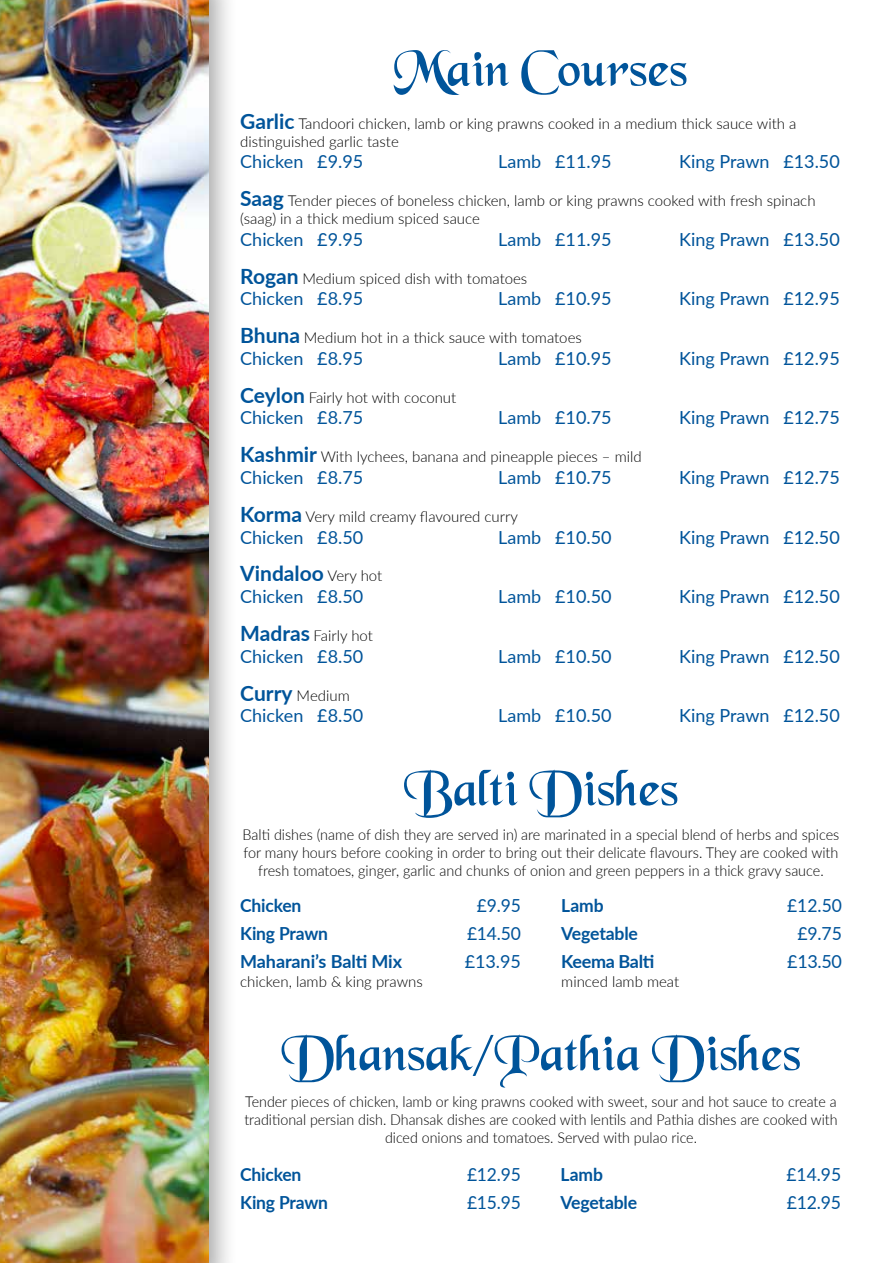
<style>
.page{position:relative;width:893px;height:1263px;background:#fff}
.page>*{position:absolute;margin:0;border:0;box-sizing:border-box;transform-origin:0 0}
.t1{font:54px "Black Chancery";color:#00549a}
.t2{font:700 21px "Lato";color:#00549a}
.t3{font:18px "Lato";color:#00549a}
.t4{font:700 18px "Lato";letter-spacing:-.01em;color:#00549a}
.t5{font:300 15px/18px "Lato";color:#000}
.t6{font:300 15px/18px "Lato";color:#000;text-align:center;scale:.96 1}
.t7{font:300 15px/18px "Lato";color:#000;text-align:center;scale:.95 1}
.s1{font-weight:700;font-size:21px;color:#00549a}
.s2{font-weight:300;font-size:15px;color:#000}
</style>
<div class="page">
<div style="left:0;top:0;width:238px;height:1263px;background:#000;opacity:.35"></div>
<img style="left:0;top:587px;width:208px;height:676px">
<img style="left:0;top:0;width:208px;height:587px">
<h1 class="t1" style="left:394px;top:50px;width:295px">Main Courses</h1>
<p class="t5" style="left:240px;top:114px;width:558px"><span class="s1">Garlic</span> Tandoori chicken, lamb or king prawns cooked in a medium thick sauce with a distinguished garlic taste</p>
<p class="t3" style="left:240px;top:149px;width:124px">Chicken £9.95</p>
<p class="t3" style="left:498px;top:149px;width:115px">Lamb £11.95</p>
<p class="t3" style="left:679px;top:149px;width:162px">King Prawn £13.50</p>
<p class="t5" style="left:240px;top:191px;width:577px"><span class="s1">Saag</span> Tender pieces of boneless chicken, lamb or king prawns cooked with fresh spinach (saag) in a thick medium spiced sauce</p>
<p class="t3" style="left:240px;top:226px;width:124px">Chicken £9.95</p>
<p class="t3" style="left:498px;top:226px;width:115px">Lamb £11.95</p>
<p class="t3" style="left:679px;top:226px;width:162px">King Prawn £13.50</p>
<p class="t5" style="left:240px;top:269px;width:289px"><span class="s1">Rogan</span> Medium spiced dish with tomatoes</p>
<p class="t3" style="left:240px;top:286px;width:124px">Chicken £8.95</p>
<p class="t3" style="left:498px;top:286px;width:115px">Lamb £10.95</p>
<p class="t3" style="left:679px;top:286px;width:162px">King Prawn £12.95</p>
<p class="t5" style="left:240px;top:328px;width:343px"><span class="s1">Bhuna</span> Medium hot in a thick sauce with tomatoes</p>
<p class="t3" style="left:240px;top:345px;width:124px">Chicken £8.95</p>
<p class="t3" style="left:498px;top:345px;width:115px">Lamb £10.95</p>
<p class="t3" style="left:679px;top:345px;width:162px">King Prawn £12.95</p>
<p class="t5" style="left:240px;top:388px;width:218px"><span class="s1">Ceylon</span> Fairly hot with coconut</p>
<p class="t3" style="left:240px;top:405px;width:124px">Chicken £8.75</p>
<p class="t3" style="left:498px;top:405px;width:115px">Lamb £10.75</p>
<p class="t3" style="left:679px;top:405px;width:162px">King Prawn £12.75</p>
<p class="t5" style="left:240px;top:447px;width:403px"><span class="s1">Kashmir</span> With lychees, banana and pineapple pieces – mild</p>
<p class="t3" style="left:240px;top:464px;width:124px">Chicken £8.75</p>
<p class="t3" style="left:498px;top:464px;width:115px">Lamb £10.75</p>
<p class="t3" style="left:679px;top:464px;width:162px">King Prawn £12.75</p>
<p class="t5" style="left:240px;top:507px;width:279px"><span class="s1">Korma</span> Very mild creamy flavoured curry</p>
<p class="t3" style="left:240px;top:524px;width:124px">Chicken £8.50</p>
<p class="t3" style="left:498px;top:524px;width:115px">Lamb £10.50</p>
<p class="t3" style="left:679px;top:524px;width:162px">King Prawn £12.50</p>
<h2 class="t2" style="left:240px;top:558px;width:144px">Vindaloo <span class="s2">Very hot</span></h2>
<p class="t3" style="left:240px;top:584px;width:124px">Chicken £8.50</p>
<p class="t3" style="left:498px;top:584px;width:115px">Lamb £10.50</p>
<p class="t3" style="left:679px;top:584px;width:162px">King Prawn £12.50</p>
<p class="t5" style="left:240px;top:626px;width:134px"><span class="s1">Madras</span> Fairly hot</p>
<p class="t3" style="left:240px;top:643px;width:124px">Chicken £8.50</p>
<p class="t3" style="left:498px;top:643px;width:115px">Lamb £10.50</p>
<p class="t3" style="left:679px;top:643px;width:162px">King Prawn £12.50</p>
<p class="t5" style="left:240px;top:686px;width:111px"><span class="s1">Curry</span> Medium</p>
<p class="t3" style="left:240px;top:703px;width:124px">Chicken £8.50</p>
<p class="t3" style="left:498px;top:703px;width:115px">Lamb £10.50</p>
<p class="t3" style="left:679px;top:703px;width:162px">King Prawn £12.50</p>
<h1 class="t1" style="left:404px;top:769px;width:276px">Balti Dishes</h1>
<p class="t6" style="left:243px;top:825px;width:623px">Balti dishes (name of dish they are served in) are marinated in a special blend of herbs and spices for many hours before cooking in order to bring out their delicate flavours. They are cooked with fresh tomatoes, ginger, garlic and chunks of onion and green peppers in a thick gravy sauce.</p>
<p class="t4" style="left:240px;top:892px;width:63px">Chicken</p>
<p class="t3" style="left:477px;top:892px;width:45px">£9.95</p>
<p class="t4" style="left:240px;top:920px;width:89px">King Prawn</p>
<p class="t3" style="left:467px;top:920px;width:55px">£14.50</p>
<p class="t4" style="left:240px;top:948px;width:163px">Maharani’s Balti Mix</p>
<p class="t3" style="left:465px;top:948px;width:57px">£13.95</p>
<p class="t5" style="left:240px;top:972px;width:184px">chicken, lamb &amp; king prawns</p>
<p class="t4" style="left:561px;top:892px;width:44px">Lamb</p>
<p class="t3" style="left:787px;top:892px;width:56px">£12.50</p>
<p class="t4" style="left:561px;top:920px;width:78px">Vegetable</p>
<p class="t3" style="left:797px;top:920px;width:46px">£9.75</p>
<p class="t4" style="left:561px;top:948px;width:95px">Keema Balti</p>
<p class="t3" style="left:787px;top:948px;width:56px">£13.50</p>
<p class="t5" style="left:561px;top:972px;width:119px">minced lamb meat</p>
<h1 class="t1" style="left:281px;top:1034px;width:521px">Dhansak/ Pathia Dishes</h1>
<p class="t7" style="left:244px;top:1092px;width:626px">Tender pieces of chicken, lamb or king prawns cooked with sweet, sour and hot sauce to create a traditional persian dish. Dhansak dishes are cooked with lentils and Pathia dishes are cooked with diced onions and tomatoes. Served with pulao rice.</p>
<p class="t4" style="left:240px;top:1161px;width:63px">Chicken</p>
<p class="t3" style="left:467px;top:1161px;width:55px">£12.95</p>
<p class="t4" style="left:240px;top:1189px;width:89px">King Prawn</p>
<p class="t3" style="left:467px;top:1189px;width:55px">£15.95</p>
<p class="t4" style="left:561px;top:1161px;width:44px">Lamb</p>
<p class="t3" style="left:786px;top:1161px;width:56px">£14.95</p>
<p class="t4" style="left:561px;top:1189px;width:78px">Vegetable</p>
<p class="t3" style="left:787px;top:1189px;width:56px">£12.95</p>
</div>
